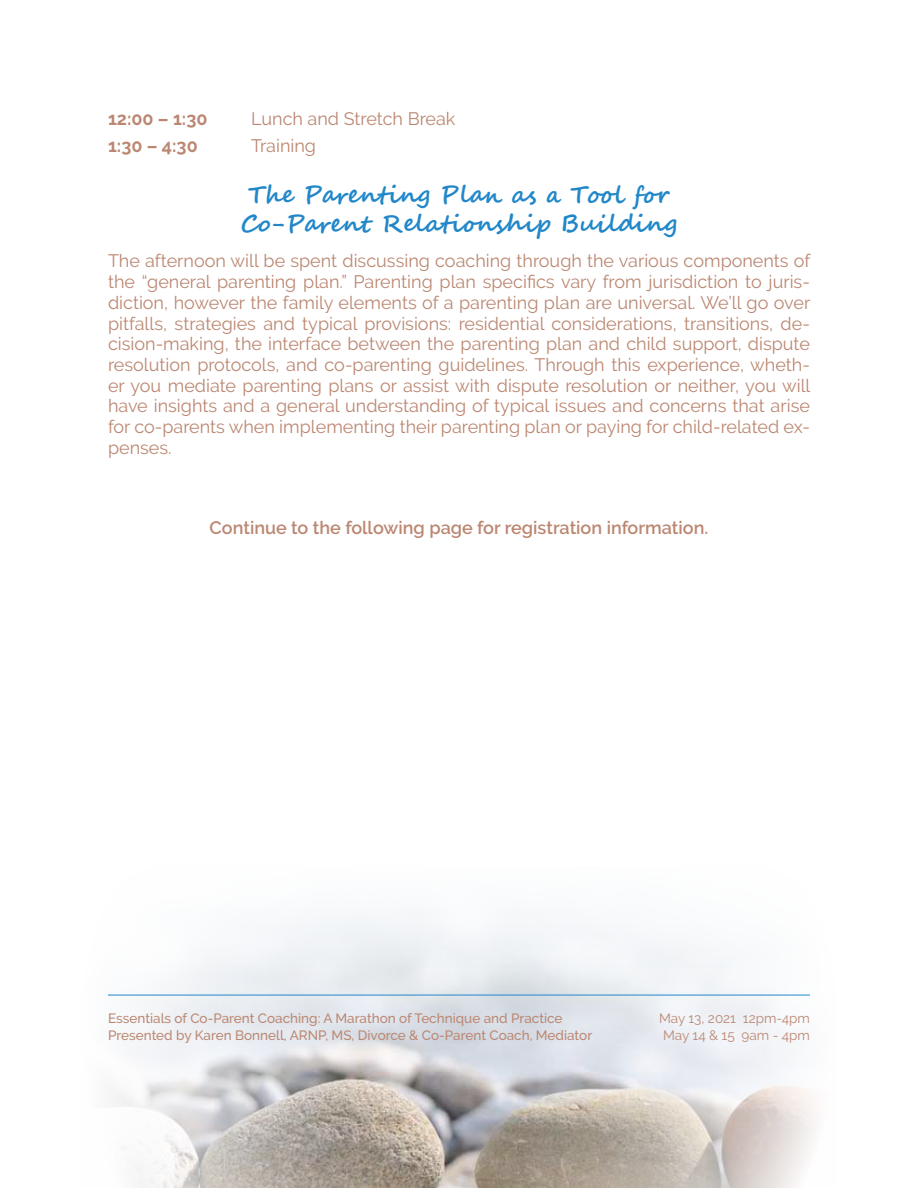
<style>
.page{position:relative;width:918px;height:1188px;background:#fff}
.page>*{position:absolute;margin:0;border:0;box-sizing:border-box;transform-origin:0 0}
.t1{font:700 24px/28.8px "Segoe Script";color:#2287c9;text-align:center}
.t2{font:18px/20.7px "Raleway";color:#bb8772;text-align:justify}
.t3{font:600 18px "Raleway";color:#bb8772}
.t4{font:700 18px "Raleway";color:#bb8772}
.t5{font:500 13.5px/16.2px "Raleway";color:#bb8772}
.t6{font:13.5px/16.2px "Raleway";color:#bb8772;text-align:center}
</style>
<div class="page">
<img style="left:108px;top:912px;width:708px;height:276px">
<hr style="left:108px;top:995px;width:702px;height:1px;background:#2287c9">
<p class="t4" style="left:108px;top:108px;width:101px">12:00 – 1:30</p>
<p class="t2" style="left:251px;top:108px;width:206px">Lunch and Stretch Break</p>
<p class="t4" style="left:108px;top:135px;width:91px">1:30 – 4:30</p>
<p class="t2" style="left:251px;top:135px;width:66px">Training</p>
<h1 class="t1" style="left:241px;top:181px;width:437px">The Parenting Plan as a Tool for<br>Co-Parent Relationship Building</h1>
<p class="t2" style="left:108px;top:251px;width:704px">The afternoon will be spent discussing coaching through the various components of the “general parenting plan.” Parenting plan specifics vary from jurisdiction to juris&shy;diction, however the family elements of a parenting plan are universal. We’ll go over pitfalls, strategies and typical provisions: residential considerations, transitions, de&shy;cision-making, the interface between the parenting plan and child support, dispute resolution protocols, and co-parenting guidelines. Through this experience, wheth&shy;er you mediate parenting plans or assist with dispute resolution or neither, you will have insights and a general understanding of typical issues and concerns that arise for co-parents when implementing their parenting plan or paying for child-related ex&shy;penses.</p>
<p class="t3" style="left:210px;top:517px;width:500px">Continue to the following page for registration information.</p>
<p class="t5" style="left:108px;top:1011px;width:486px">Essentials of Co-Parent Coaching: A Marathon of Technique and Practice<br>Presented by Karen Bonnell, ARNP, MS, Divorce &amp; Co-Parent Coach, Mediator</p>
<p class="t6" style="left:659px;top:1010px;width:152px">May 13, 2021 12pm-4pm<br>May 14 &amp; 15 9am - 4pm</p>
</div>
